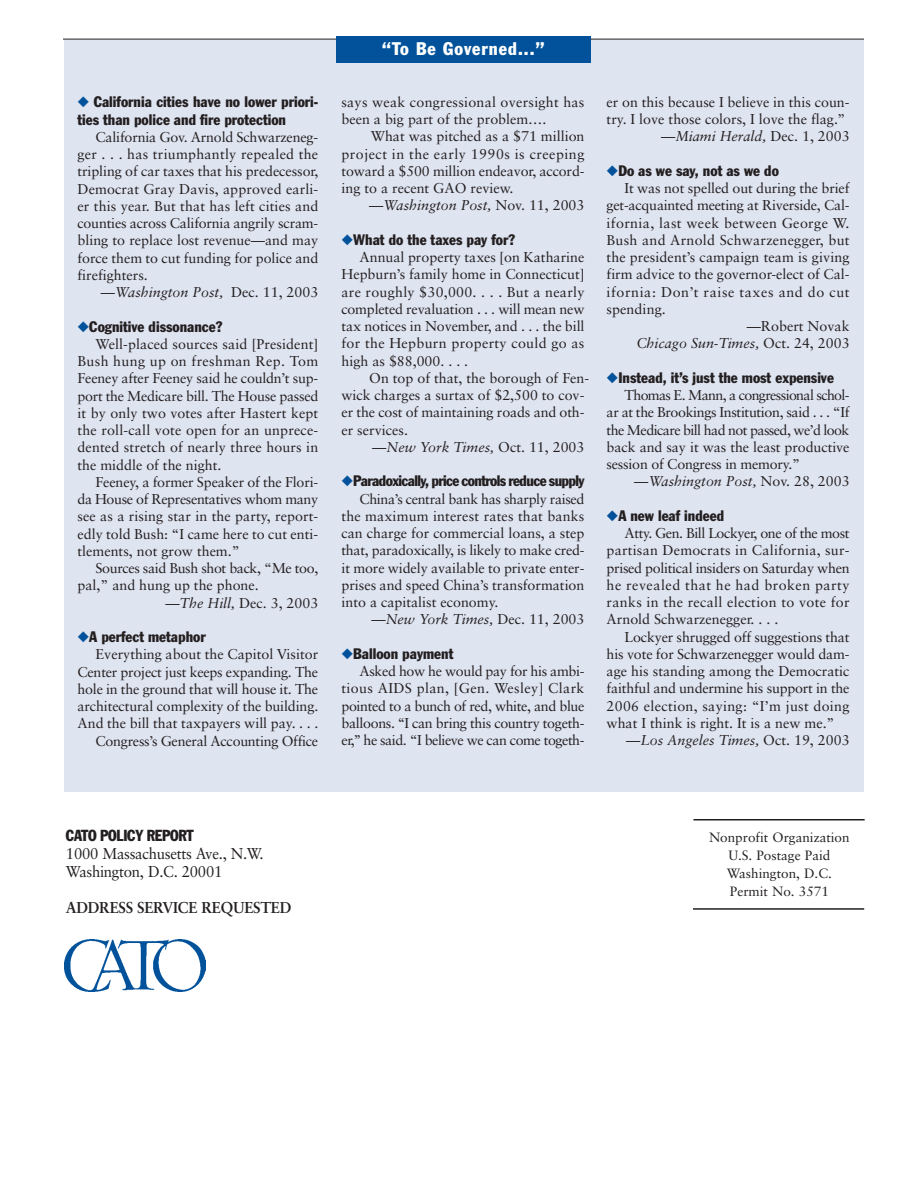
<style>
.page{position:relative;width:918px;height:1188px;background:#fff}
.page>*{position:absolute;margin:0;border:0;box-sizing:border-box;transform-origin:0 0}
.t1{font:condensed 18px "Franklin Gothic";letter-spacing:.055em;color:#fff}
.t2{font:15.75px/18px "Sabon";letter-spacing:-.02em;color:#231f20;scale:.95 1}
.t3{font:700 15.75px "Sabon";letter-spacing:-.02em;color:#231f20;scale:.95 1}
.t4{font:condensed 15.75px "Franklin Gothic";letter-spacing:-.02em;color:#231f20;scale:.95 1}
.t5{font:condensed 15px/17.2px "Franklin Gothic";color:#231f20}
.t6{font:condensed 15px "Franklin Gothic";letter-spacing:-.04em;color:#231f20}
.t7{font:14.25px/17.2px "Sabon";color:#231f20;text-align:justify}
.t8{font:italic 14.25px "Sabon";color:#231f20}
.t9{font:14.25px "Sabon";letter-spacing:-.025em;color:#231f20}
.t10{font:14.25px "Sabon";letter-spacing:.025em;color:#231f20}
.t11{font:14.25px "Sabon";letter-spacing:.02em;color:#231f20}
.t12{font:14.25px "Sabon";letter-spacing:.04em;color:#231f20}
.t13{font:13.5px/18px "Sabon";color:#231f20;text-align:center}
.s1{color:#01529a}
.s2{font-style:normal}
.s3{font-style:italic}
</style>
<div class="page">
<div style="left:64px;top:40px;width:800px;height:752px;background:#dfe4f1"></div>
<hr style="left:63px;top:39px;width:801px;height:1px;background:#231f20">
<img style="left:65px;top:939px;width:141px;height:52px">
<div style="left:336px;top:36px;width:255px;height:27px;background:#01529a"></div>
<hr style="left:693px;top:819px;width:172px;height:1px;background:#231f20">
<hr style="left:693px;top:908px;width:171px;height:2px;background:#231f20">
<p class="t5" style="left:78px;top:95px;width:242px"><span class="s1">◆</span> California cities have no lower priori&shy;ties than police and fire protection</p>
<p class="t7" style="left:78px;top:130px;width:242px;text-indent:18px">California Gov. Arnold Schwarzeneg&shy;ger . . . has triumphantly repealed the tripling of car taxes that his predecessor, Democrat Gray Davis, approved earli&shy;er this year. But that has left cities and counties across California angrily scram&shy;bling to replace lost revenue—and may force them to cut funding for police and firefighters.</p>
<p class="t8" style="left:101px;top:286px;width:219px"><span class="s2">—</span>Washington Post, <span class="s2">Dec. 11, 2003</span></p>
<p class="t5" style="left:78px;top:319px;width:146px"><span class="s1">◆</span>Cognitive dissonance?</p>
<p class="t7" style="left:78px;top:337px;width:242px;text-indent:18px">Well-placed sources said [President] Bush hung up on freshman Rep. Tom Feeney after Feeney said he couldn’t sup&shy;port the Medicare bill. The House passed it by only two votes after Hastert kept the roll-call vote open for an unprece&shy;dented stretch of nearly three hours in the middle of the night.</p>
<p class="t7" style="left:78px;top:475px;width:242px;text-indent:18px">Feeney, a former Speaker of the Flori&shy;da House of Representatives whom many see as a rising star in the party, report&shy;edly told Bush: “I came here to cut enti&shy;tlements, not grow them.”</p>
<p class="t9" style="left:96px;top:562px;width:224px">Sources said Bush shot back, “Me too,</p>
<p class="t7" style="left:78px;top:578px;width:183px">pal,” and hung up the phone.</p>
<p class="t7" style="left:166px;top:595px;width:154px"><span class="s3">—The Hill,</span> Dec. 3, 2003</p>
<p class="t5" style="left:78px;top:629px;width:130px"><span class="s1">◆</span>A perfect metaphor</p>
<p class="t7" style="left:78px;top:647px;width:242px;text-align:right">Everything about the Capitol Visitor Center project just keeps expanding. The hole in the ground that will house it. The architectural complexity of the building.<br>And the bill that taxpayers will pay. . . .<br>Congress’s General Accounting Office</p>
<p class="t1" style="left:382px;top:42px;width:165px">“To Be Governed...”</p>
<p class="t7" style="left:342px;top:95px;width:245px">says weak congressional oversight has been a big part of the problem….</p>
<p class="t7" style="left:342px;top:129px;width:245px;text-indent:29px">What was pitched as a $71 million project in the early 1990s is creeping toward a $500 million endeavor, accord&shy;ing to a recent GAO review.</p>
<p class="t8" style="left:369px;top:199px;width:217px"><span class="s2">—</span>Washington Post, <span class="s2">Nov. 11, 2003</span></p>
<p class="t5" style="left:342px;top:232px;width:175px"><span class="s1">◆</span>What do the taxes pay for?</p>
<p class="t7" style="left:342px;top:250px;width:245px;text-indent:18px">Annual property taxes [on Katharine Hepburn’s family home in Connecticut] are roughly $30,000. . . . But a nearly completed revaluation . . . will mean new tax notices in November, and . . . the bill for the Hepburn property could go as high as $88,000. . . .</p>
<p class="t7" style="left:342px;top:371px;width:249px;text-align:left;text-indent:28px">On top of that, the borough of Fen&shy;wick charges a surtax of $2,500 to cov&shy;er the cost of maintaining roads and oth&shy;er services.</p>
<p class="t8" style="left:372px;top:441px;width:214px"><span class="s2">—</span>New York Times, <span class="s2">Oct. 11, 2003</span></p>
<p class="t6" style="left:342px;top:476px;width:244px"><span class="s1">◆</span>Paradoxically, price controls reduce supply</p>
<p class="t7" style="left:342px;top:491px;width:245px;text-indent:18px">China’s central bank has sharply raised the maximum interest rates that banks can charge for commercial loans, a step that, paradoxically, is likely to make cred&shy;it more widely available to private enter&shy;prises and speed China’s transformation into a capitalist economy.</p>
<p class="t8" style="left:372px;top:613px;width:214px"><span class="s2">—</span>New York Times, <span class="s2">Dec. 11, 2003</span></p>
<p class="t5" style="left:342px;top:646px;width:113px"><span class="s1">◆</span>Balloon payment</p>
<p class="t7" style="left:342px;top:664px;width:245px;text-indent:18px">Asked how he would pay for his ambi&shy;tious AIDS plan, [Gen. Wesley] Clark pointed to a bunch of red, white, and blue balloons. ‘‘I can bring this country togeth&shy;er,’’ he said. “I believe we can come togeth-</p>
<p class="t7" style="left:607px;top:95px;width:245px">er on this because I believe in this coun-</p>
<p class="t7" style="left:607px;top:112px;width:240px">try. I love those colors, I love the flag.’’</p>
<p class="t8" style="left:661px;top:130px;width:190px"><span class="s2">—</span>Miami Herald, <span class="s2">Dec. 1, 2003</span></p>
<p class="t5" style="left:607px;top:163px;width:174px"><span class="s1">◆</span>Do as we say, not as we do</p>
<p class="t7" style="left:625px;top:181px;width:226px">It was not spelled out during the brief</p>
<p class="t7" style="left:607px;top:198px;width:244px">get-acquainted meeting at Riverside, Cal-</p>
<p class="t10" style="left:607px;top:217px;width:245px">ifornia, last week between George W.</p>
<p class="t11" style="left:607px;top:234px;width:245px">Bush and Arnold Schwarzenegger, but</p>
<p class="t7" style="left:607px;top:250px;width:244px">the president’s campaign team is giving</p>
<p class="t7" style="left:607px;top:267px;width:245px">firm advice to the governor-elect of Cal-</p>
<p class="t12" style="left:607px;top:286px;width:245px">ifornia: Don’t raise taxes and do cut</p>
<p class="t7" style="left:607px;top:302px;width:61px">spending.</p>
<p class="t7" style="left:747px;top:319px;width:104px">—Robert Novak</p>
<p class="t8" style="left:636px;top:337px;width:215px">Chicago Sun-Times, <span class="s2">Oct. 24, 2003</span></p>
<p class="t5" style="left:607px;top:370px;width:229px"><span class="s1">◆</span>Instead, it’s just the most expensive</p>
<p class="t7" style="left:607px;top:388px;width:244px;text-indent:18px">Thomas E. Mann, a congressional schol&shy;ar at the Brookings Institution, said . . . “If the Medicare bill had not passed, we’d look back and say it was the least productive session of Congress in memory.”</p>
<p class="t8" style="left:634px;top:475px;width:217px"><span class="s2">—</span>Washington Post, <span class="s2">Nov. 28, 2003</span></p>
<p class="t5" style="left:607px;top:508px;width:119px"><span class="s1">◆</span>A new leaf indeed</p>
<p class="t7" style="left:607px;top:526px;width:245px;text-indent:18px">Atty. Gen. Bill Lockyer, one of the most partisan Democrats in California, sur&shy;prised political insiders on Saturday when he revealed that he had broken party ranks in the recall election to vote for Arnold Schwarzenegger. . . .</p>
<p class="t7" style="left:607px;top:629px;width:245px;text-indent:18px">Lockyer shrugged off suggestions that his vote for Schwarzenegger would dam&shy;age his standing among the Democratic faithful and undermine his support in the 2006 election, saying: “I’m just doing what I think is right. It is a new me.”</p>
<p class="t8" style="left:626px;top:734px;width:225px"><span class="s2">—</span>Los Angeles Times, <span class="s2">Oct. 19, 2003</span></p>
<p class="t4" style="left:66px;top:830px;width:136px">CATO POLICY REPORT</p>
<p class="t2" style="left:66px;top:846px;width:210px">1000 Massachusetts Ave., N.W.<br>Washington, D.C. 20001</p>
<p class="t3" style="left:66px;top:901px;width:239px">ADDRESS SERVICE REQUESTED</p>
<p class="t13" style="left:709px;top:830px;width:142px">Nonprofit Organization<br>U.S. Postage Paid<br>Washington, D.C.<br>Permit No. 3571</p>
</div>
